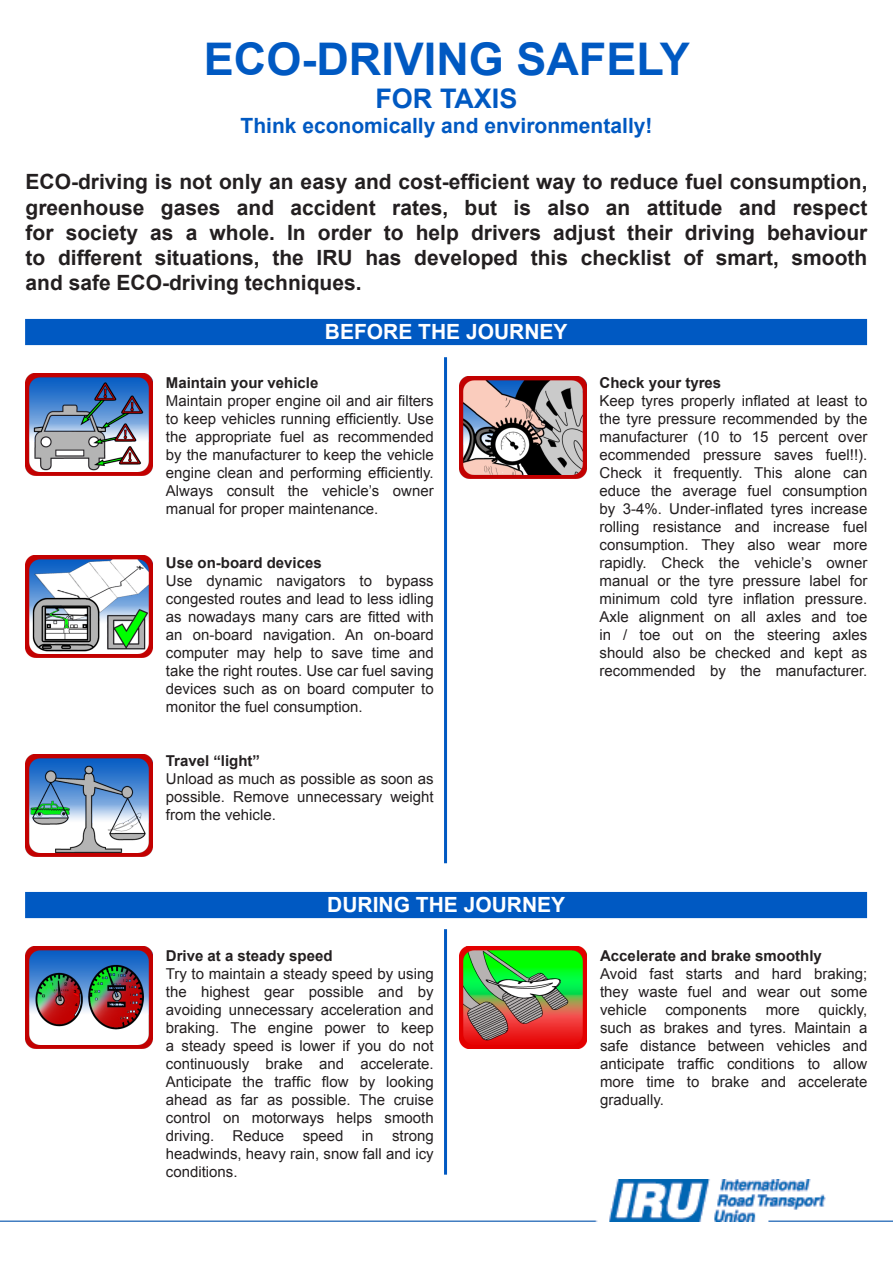
<style>
.page{position:relative;width:893px;height:1263px;background:#fff}
.page>*{position:absolute;margin:0;border:0;box-sizing:border-box;transform-origin:0 0}
.t1{font:700 45px "Arial";color:#0059c2}
.t2{font:700 27px "Arial";color:#0059c2}
.t3{font:700 21px/25.2px "Arial";color:#231f20;text-align:justify}
.t4{font:700 21px "Arial";color:#0059c2}
.t5{font:700 21px "Arial";color:#fff}
.t6{font:15px/18px "Arial";color:#231f20;text-align:justify}
.t7{font:700 15px "Arial";color:#231f20}
</style>
<div class="page">
<div style="left:27px;top:894px;width:838px;height:22px;background:#0059c2"></div>
<div style="left:25px;top:892px;width:842px;height:26px;border:4px solid #0059c2"></div>
<div style="left:27px;top:321px;width:838px;height:22px;background:#0059c2"></div>
<div style="left:25px;top:319px;width:842px;height:26px;border:4px solid #0059c2"></div>
<hr style="left:444px;top:357px;width:3px;height:506px;background:#0059c2">
<hr style="left:444px;top:929px;width:3px;height:246px;background:#0059c2">
<img style="left:459px;top:377px;width:127px;height:102px">
<img style="left:26px;top:555px;width:127px;height:102px">
<img style="left:26px;top:947px;width:127px;height:101px">
<img style="left:26px;top:373px;width:127px;height:102px">
<img style="left:459px;top:947px;width:128px;height:101px">
<img style="left:26px;top:755px;width:127px;height:101px">
<img style="left:0;top:1179px;width:893px;height:42px">
<h1 class="t1" style="left:204px;top:30px;width:487px">ECO-DRIVING SAFELY</h1>
<h2 class="t2" style="left:375px;top:80px;width:143px">FOR TAXIS</h2>
<h3 class="t4" style="left:240px;top:112px;width:413px">Think economically and environmentally!</h3>
<p class="t3" style="left:26px;top:170px;width:843px">ECO-driving is not only an easy and cost-efficient way to reduce fuel consumption, greenhouse gases and accident rates, but is also an attitude and respect for society as a whole. In order to help drivers adjust their driving behaviour to different situations, the IRU has developed this checklist of smart, smooth and safe ECO-driving techniques.</p>
<h3 class="t5" style="left:325px;top:317px;width:244px">BEFORE THE JOURNEY</h3>
<p class="t7" style="left:166px;top:373px;width:154px">Maintain your vehicle</p>
<p class="t6" style="left:166px;top:392px;width:269px">Maintain proper engine oil and air filters to keep vehicles running efficiently. Use the appropriate fuel as recommended by the manufacturer to keep the vehicle engine clean and performing efficiently.<br>Always consult the vehicle’s owner manual for proper maintenance.</p>
<p class="t7" style="left:166px;top:553px;width:157px">Use on-board devices</p>
<p class="t6" style="left:166px;top:572px;width:269px">Use dynamic navigators to bypass congested routes and lead to less idling as nowadays many cars are fitted with an on-board navigation. An on-board computer may help to save time and take the right routes. Use car fuel saving devices such as on board computer to monitor the fuel consumption.</p>
<p class="t7" style="left:166px;top:751px;width:96px">Travel “light”</p>
<p class="t6" style="left:166px;top:770px;width:269px">Unload as much as possible as soon as possible. Remove unnecessary weight from the vehicle.</p>
<h3 class="t5" style="left:327px;top:890px;width:240px">DURING THE JOURNEY</h3>
<p class="t7" style="left:166px;top:945px;width:168px">Drive at a steady speed</p>
<p class="t6" style="left:166px;top:964px;width:269px">Try to maintain a steady speed by using the highest gear possible and by avoiding unnecessary acceleration and braking. The engine power to keep a steady speed is lower if you do not continuously brake and accelerate.<br>Anticipate the traffic flow by looking ahead as far as possible. The cruise control on motorways helps smooth driving. Reduce speed in strong headwinds, heavy rain, snow fall and icy conditions.</p>
<p class="t7" style="left:600px;top:373px;width:123px">Check your tyres</p>
<p class="t6" style="left:600px;top:392px;width:269px">Keep tyres properly inflated at least to the tyre pressure recommended by the manufacturer (10 to 15 percent over ecommended pressure saves fuel!!).<br>Check it frequently. This alone can educe the average fuel consumption by 3-4%. Under-inflated tyres increase rolling resistance and increase fuel consumption. They also wear more rapidly. Check the vehicle’s owner manual or the tyre pressure label for minimum cold tyre inflation pressure.<br>Axle alignment on all axles and toe in / toe out on the steering axles should also be checked and kept as recommended by the manufacturer.</p>
<p class="t7" style="left:600px;top:945px;width:223px">Accelerate and brake smoothly</p>
<p class="t6" style="left:600px;top:964px;width:269px">Avoid fast starts and hard braking; they waste fuel and wear out some vehicle components more quickly, such as brakes and tyres. Maintain a safe distance between vehicles and anticipate traffic conditions to allow more time to brake and accelerate gradually.</p>
</div>
